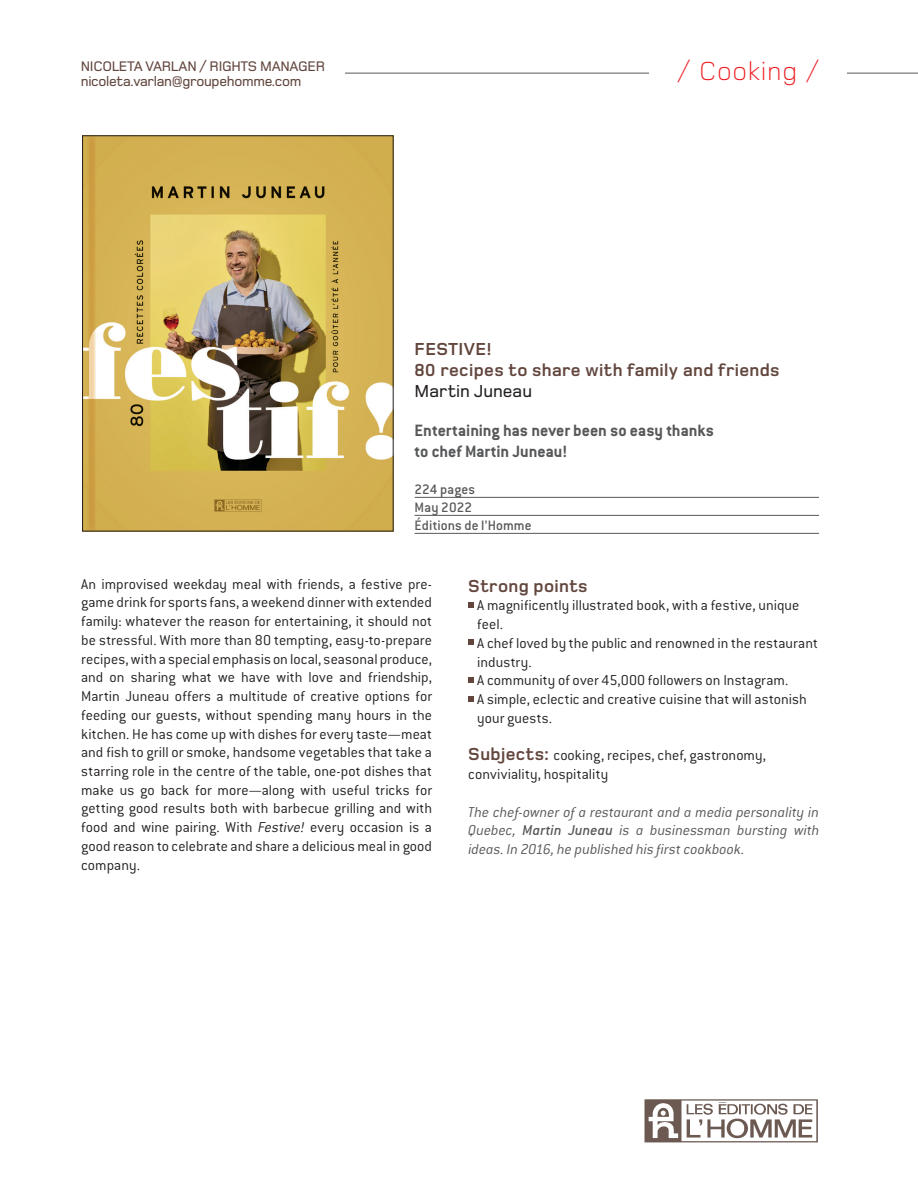
<style>
.page{position:relative;width:918px;height:1188px;background:#fff}
.page>*{position:absolute;margin:0;border:0;box-sizing:border-box;transform-origin:0 0}
.t1{font:300 27px "Foundry Monoline";letter-spacing:.025em;color:#ee1d23}
.t2{font:700 18px/21px "Foundry Monoline";letter-spacing:.02em;color:#62463e}
.t3{font:700 18px/21px "Conduit ITC";letter-spacing:-.005em;color:#57585a}
.t4{font:500 18px "Foundry Monoline";color:#231f20}
.t5{font:300 15.75px/18.8px "Conduit ITC";letter-spacing:.005em;color:#231f20}
.t6{font:italic 300 15.75px/18.8px "Conduit ITC";color:#57585a;text-align:justify}
.t7{font:500 15px/18px "Conduit ITC";letter-spacing:.005em;color:#57585a}
.t8{font:500 14.4px/15.8px "Foundry Monoline";letter-spacing:-.02em;color:#62463e}
.s1{font-style:italic}
.s2{font-family:"Foundry Monoline";font-weight:700;font-size:18px;color:#62463e}
.s3{font-weight:500}
</style>
<div class="page">
<hr style="left:81px;top:73px;width:837px;height:1px;background:#57585a">
<hr style="left:415px;top:497px;width:404px;height:1px;background:#57585a">
<hr style="left:415px;top:515px;width:404px;height:1px;background:#57585a">
<hr style="left:415px;top:533px;width:404px;height:1px;background:#57585a">
<svg style="left:468px;top:602px;width:6px;height:5px"></svg>
<svg style="left:468px;top:640px;width:6px;height:5px"></svg>
<svg style="left:468px;top:677px;width:6px;height:5px"></svg>
<svg style="left:468px;top:696px;width:6px;height:5px"></svg>
<img style="left:84px;top:137px;width:308px;height:393px">
<div style="left:82px;top:135px;width:312px;height:397px;border:1px solid #231f20"></div>
<div style="left:649px;top:58px;width:197px;height:61px;background:#fff"></div>
<img style="left:644px;top:1099px;width:174px;height:44px">
<div style="left:72px;top:46px;width:273px;height:54px;background:#fff"></div>
<p class="t8" style="left:81px;top:58px;width:246px">NICOLETA VARLAN / RIGHTS MANAGER nicoleta.varlan@groupehomme.com</p>
<h1 class="t1" style="left:677px;top:57px;width:143px">/ Cooking /</h1>
<p class="t2" style="left:415px;top:338px;width:367px">FESTIVE!<br>80 recipes to share with family and friends</p>
<p class="t4" style="left:415px;top:381px;width:119px">Martin Juneau</p>
<p class="t3" style="left:415px;top:420px;width:301px">Entertaining has never been so easy thanks to chef Martin Juneau!</p>
<p class="t7" style="left:415px;top:480px;width:119px">224 pages<br>May 2022<br>Éditions de l’Homme</p>
<p class="t5" style="left:81px;top:574px;width:353px;text-align:justify">An improvised weekday meal with friends, a festive pre&shy;game drink for sports fans, a weekend dinner with extended family: whatever the reason for entertaining, it should not be stressful. With more than 80 tempting, easy-to-prepare recipes, with a special emphasis on local, seasonal produce, and on sharing what we have with love and friendship, Martin Juneau offers a multitude of creative options for feeding our guests, without spending many hours in the kitchen. He has come up with dishes for every taste—meat and fish to grill or smoke, handsome vegetables that take a starring role in the centre of the table, one-pot dishes that make us go back for more—along with useful tricks for getting good results both with barbecue grilling and with food and wine pairing. With <span class="s1">Festive!</span> every occasion is a good reason to celebrate and share a delicious meal in good company.</p>
<p class="t2" style="left:468px;top:575px;width:121px">Strong points</p>
<p class="t5" style="left:477px;top:596px;width:342px">A magnificently illustrated book, with a festive, unique feel.<br>A chef loved by the public and renowned in the restaurant industry.<br>A community of over 45,000 followers on Instagram.<br>A simple, eclectic and creative cuisine that will astonish your guests.</p>
<p class="t5" style="left:468px;top:746px;width:299px"><span class="s2">Subjects:</span> cooking, recipes, chef, gastronomy, conviviality, hospitality</p>
<p class="t6" style="left:468px;top:803px;width:353px">The chef-owner of a restaurant and a media personality in Quebec, <span class="s3">Martin Juneau</span> is a businessman bursting with ideas. In 2016, he published his first cookbook.</p>
</div>
